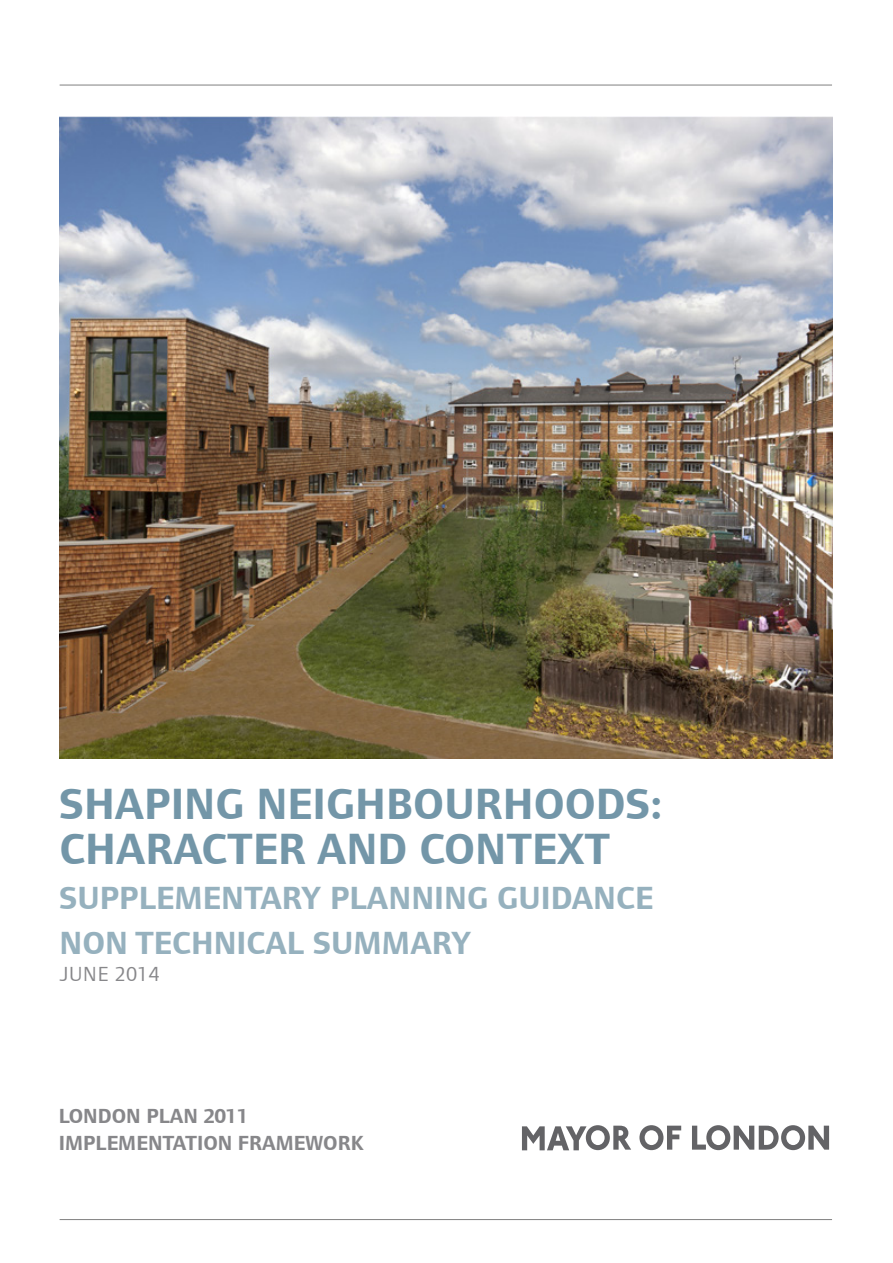
<style>
.page{position:relative;width:893px;height:1263px;background:#fff}
.page>*{position:absolute;margin:0;border:0;box-sizing:border-box;transform-origin:0 0}
.t1{font:700 45px/45px "Foundry Form Sans";color:#7396a8}
.t2{font:700 33px/45px "Foundry Form Sans";color:#96b1be}
.t3{font:700 21px/27px "Foundry Form Sans";color:#87878a}
.t4{font:21px "Foundry Form Sans";letter-spacing:.035em;color:#87878a}
</style>
<div class="page">
<hr style="left:60px;top:85px;width:772px;height:1px;background:#808080">
<hr style="left:60px;top:1219px;width:772px;height:1px;background:#808080">
<svg style="left:522px;top:1125px;width:109px;height:25px"></svg>
<svg style="left:639px;top:1125px;width:42px;height:25px"></svg>
<svg style="left:692px;top:1125px;width:137px;height:25px"></svg>
<img style="left:60px;top:116px;width:772px;height:642px">
<h1 class="t1" style="left:60px;top:782px;width:604px">SHAPING NEIGHBOURHOODS:<br>CHARACTER AND CONTEXT</h1>
<p class="t2" style="left:60px;top:876px;width:595px">SUPPLEMENTARY PLANNING GUIDANCE<br>NON TECHNICAL SUMMARY</p>
<p class="t4" style="left:60px;top:962px;width:101px">JUNE 2014</p>
<p class="t3" style="left:59px;top:1103px;width:307px">LONDON PLAN 2011<br>IMPLEMENTATION FRAMEWORK</p>
</div>
